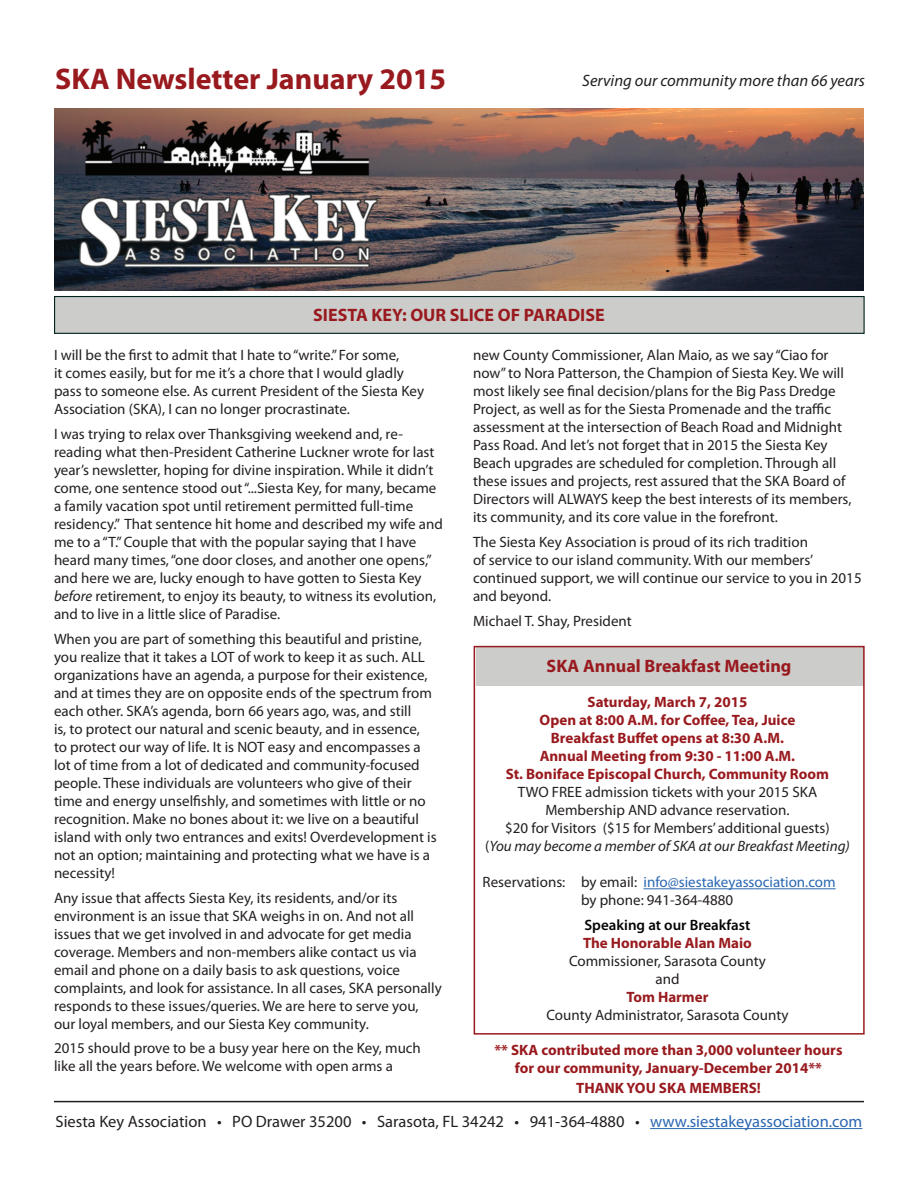
<style>
.page{position:relative;width:918px;height:1188px;background:#fff}
.page>*{position:absolute;margin:0;border:0;box-sizing:border-box;transform-origin:0 0}
.t1{font:700 30px "Myriad Pro";color:#991a1e}
.t2{font:700 18px "Myriad Pro";color:#991a1e}
.t3{font:16.5px "Myriad Pro";color:#231f20}
.t4{font:italic 16.5px "Myriad Pro";color:#231f20}
.t5{font:15px/18px "Myriad Pro";color:#231f20}
.t6{font:700 15px/18px "Myriad Pro";color:#991a1e;text-align:center}
.t7{font:700 15px "Myriad Pro";color:#981c1f}
.t8{font:600 15px "Myriad Pro";color:#040503}
.s1{font-style:italic}
.s2{color:#2a67b2}
</style>
<div class="page">
<div style="left:476px;top:648px;width:388px;height:38px;background:#cccccb"></div>
<img style="left:54px;top:108px;width:810px;height:182px">
<hr style="left:54px;top:1101px;width:810px;height:1px;background:#231f20">
<hr style="left:650px;top:1128px;width:212px;height:1px;background:#2a67b2">
<hr style="left:643px;top:888px;width:64px;height:1px;background:#2a67b2">
<hr style="left:707px;top:888px;width:48px;height:1px;background:#2a67b2">
<hr style="left:755px;top:888px;width:81px;height:1px;background:#2a67b2">
<div style="left:474px;top:646px;width:391px;height:389px;border:2px solid #991a1e"></div>
<div style="left:54px;top:296px;width:811px;height:38px;background:#cccccb;border:1px solid #00241e"></div>
<h1 class="t1" style="left:55px;top:59px;width:392px">SKA Newsletter January 2015</h1>
<p class="t4" style="left:582px;top:70px;width:284px">Serving our community more than 66 years</p>
<p class="t2" style="left:313px;top:304px;width:293px">SIESTA KEY: OUR SLICE OF PARADISE</p>
<p class="t5" style="left:54px;top:346px;width:372px">I will be the first to admit that I hate to “write.” For some,<br>it comes easily, but for me it’s a chore that I would gladly pass to someone else. As current President of the Siesta Key Association (SKA), I can no longer procrastinate.</p>
<p class="t5" style="left:54px;top:425px;width:390px">I was trying to relax over Thanksgiving weekend and, re&shy;reading what then-President Catherine Luckner wrote for last year’s newsletter, hoping for divine inspiration. While it didn’t come, one sentence stood out “...Siesta Key, for many, became a family vacation spot until retirement permitted full-time residency.” That sentence hit home and described my wife and me to a “T.” Couple that with the popular saying that I have heard many times, “one door closes, and another one opens,” and here we are, lucky enough to have gotten to Siesta Key <span class="s1">before</span> retirement, to enjoy its beauty, to witness its evolution, and to live in a little slice of Paradise.</p>
<p class="t5" style="left:54px;top:630px;width:384px">When you are part of something this beautiful and pristine, you realize that it takes a LOT of work to keep it as such. ALL organizations have an agenda, a purpose for their existence, and at times they are on opposite ends of the spectrum from each other. SKA’s agenda, born 66 years ago, was, and still<br>is, to protect our natural and scenic beauty, and in essence, to protect our way of life. It is NOT easy and encompasses a lot of time from a lot of dedicated and community-focused people. These individuals are volunteers who give of their time and energy unselfishly, and sometimes with little or no recognition. Make no bones about it: we live on a beautiful island with only two entrances and exits! Overdevelopment is not an option; maintaining and protecting what we have is a necessity!</p>
<p class="t5" style="left:54px;top:888px;width:389px">Any issue that affects Siesta Key, its residents, and/or its environment is an issue that SKA weighs in on. And not all issues that we get involved in and advocate for get media coverage. Members and non-members alike contact us via email and phone on a daily basis to ask questions, voice complaints, and look for assistance. In all cases, SKA personally responds to these issues/queries. We are here to serve you, our loyal members, and our Siesta Key community.</p>
<p class="t5" style="left:54px;top:1039px;width:368px">2015 should prove to be a busy year here on the Key, much like all the years before. We welcome with open arms a</p>
<p class="t6" style="left:495px;top:1040px;width:350px">** SKA contributed more than 3,000 volunteer hours for our community, January-December 2014**</p>
<p class="t5" style="left:473px;top:346px;width:380px">new County Commissioner, Alan Maio, as we say “Ciao for now” to Nora Patterson, the Champion of Siesta Key. We will most likely see final decision/plans for the Big Pass Dredge Project, as well as for the Siesta Promenade and the traffic assessment at the intersection of Beach Road and Midnight Pass Road. And let’s not forget that in 2015 the Siesta Key Beach upgrades are scheduled for completion. Through all these issues and projects, rest assured that the SKA Board of Directors will ALWAYS keep the best interests of its members, its community, and its core value in the forefront.</p>
<p class="t5" style="left:473px;top:533px;width:390px">The Siesta Key Association is proud of its rich tradition<br>of service to our island community. With our members’ continued support, we will continue our service to you in 2015 and beyond.</p>
<p class="t5" style="left:473px;top:612px;width:160px">Michael T. Shay, President</p>
<p class="t2" style="left:547px;top:654px;width:246px">SKA Annual Breakfast Meeting</p>
<p class="t6" style="left:506px;top:693px;width:325px">Saturday, March 7, 2015<br>Open at 8:00 A.M. for Coffee, Tea, Juice<br>Breakfast Buffet opens at 8:30 A.M.<br>Annual Meeting from 9:30 - 11:00 A.M.<br>St. Boniface Episcopal Church, Community Room</p>
<p class="t5" style="left:485px;top:783px;width:366px;text-align:center">TWO FREE admission tickets with your 2015 SKA Membership AND advance reservation.<br>$20 for Visitors ($15 for Members’ additional guests)<br>(<span class="s1">You may become a member of SKA at our Breakfast Meeting)</span></p>
<p class="t5" style="left:483px;top:873px;width:355px;text-align:center">Reservations: by email: <span class="s2">info@siestakeyassociation.com </span>by phone: 941-364-4880</p>
<p class="t8" style="left:584px;top:915px;width:167px">Speaking at our Breakfast</p>
<p class="t7" style="left:583px;top:933px;width:170px">The Honorable Alan Maio</p>
<p class="t5" style="left:569px;top:952px;width:198px;text-align:center">Commissioner, Sarasota County and</p>
<p class="t7" style="left:626px;top:987px;width:84px">Tom Harmer</p>
<p class="t5" style="left:546px;top:1006px;width:244px">County Administrator, Sarasota County</p>
<p class="t6" style="left:576px;top:1078px;width:186px">THANK YOU SKA MEMBERS!</p>
<p class="t3" style="left:56px;top:1111px;width:808px">Siesta Key Association • PO Drawer 35200 • Sarasota, FL 34242 • 941-364-4880 • <span class="s2">www.siestakeyassociation.com</span></p>
</div>
